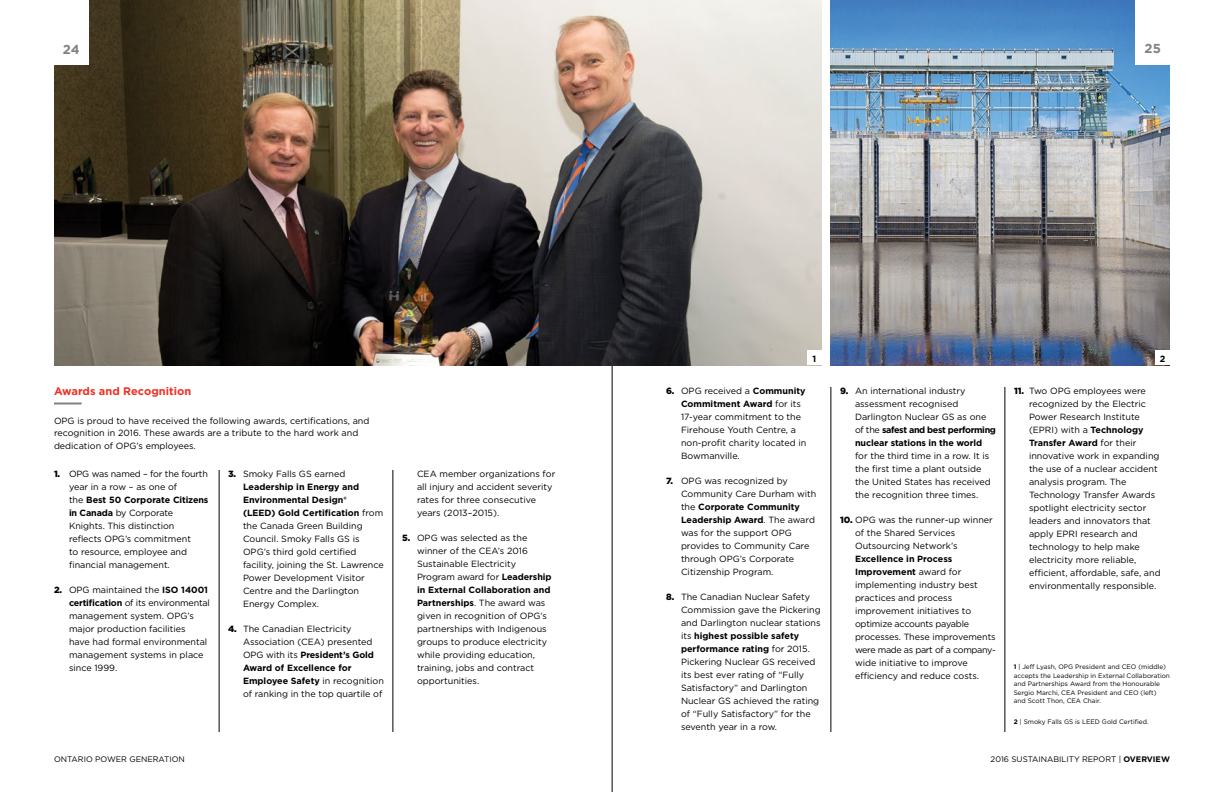
<style>
.page{position:relative;width:1224px;height:792px;background:#fff}
.page>*{position:absolute;margin:0;border:0;box-sizing:border-box;transform-origin:0 0}
.t1{font:700 13px "Gotham";color:#808285}
.t2{font:700 11px "Gotham";letter-spacing:.005em;color:#ee3124}
.t3{font:9px/13px "Gotham";color:#000}
.t4{font:700 9px "Gotham";color:#000}
.t5{font:8px "Gotham";color:#000}
.t6{font:6.5px/8.5px "Gotham";color:#000}
.s1{font-weight:900}
.s2{font-weight:700}
</style>
<div class="page">
<img style="left:831px;top:0;width:339px;height:366px">
<hr style="left:54px;top:402px;width:28px;height:2px;background:#808285">
<hr style="left:612px;top:358px;width:1px;height:434px;background:#000">
<img style="left:54px;top:0;width:768px;height:366px">
<hr style="left:219px;top:470px;width:1px;height:262px;background:#000">
<hr style="left:831px;top:387px;width:1px;height:345px;background:#000">
<hr style="left:393px;top:470px;width:1px;height:262px;background:#000">
<hr style="left:1005px;top:387px;width:1px;height:345px;background:#000">
<div style="left:1136px;top:0;width:34px;height:65px;background:#fff"></div>
<div style="left:54px;top:0;width:34px;height:65px;background:#fff"></div>
<div style="left:807px;top:350px;width:15px;height:16px;background:#fff"></div>
<div style="left:1155px;top:350px;width:15px;height:16px;background:#fff"></div>
<h1 class="t1" style="left:63px;top:40px;width:18px">24</h1>
<h1 class="t1" style="left:1145px;top:40px;width:18px">25</h1>
<p class="t2" style="left:54px;top:383px;width:139px">Awards and Recognition</p>
<p class="t3" style="left:54px;top:414px;width:317px">OPG is proud to have received the following awards, certifications, and recognition in 2016. These awards are a tribute to the hard work and dedication of OPG’s employees.</p>
<p class="t3" style="left:69px;top:467px;width:141px;text-indent:-15px"><span class="s1">1.</span> OPG was named – for the fourth year in a row – as one of<br>the <span class="s2">Best 50 Corporate Citizens in Canada</span> by Corporate<br>Knights. This distinction reflects OPG’s commitment<br>to resource, employee and financial management.</p>
<p class="t3" style="left:69px;top:583px;width:143px;text-indent:-15px"><span class="s1">2.</span> OPG maintained the <span class="s2">ISO 14001 certification</span> of its environmental management system. OPG’s major production facilities<br>have had formal environmental management systems in place since 1999.</p>
<p class="t3" style="left:243px;top:467px;width:142px;text-indent:-15px"><span class="s1">3.</span> Smoky Falls GS earned<br><span class="s2">Leadership in Energy and<br>Environmental Design®<br>(LEED) Gold Certification</span> from the Canada Green Building<br>Council. Smoky Falls GS is<br>OPG’s third gold certified facility, joining the St. Lawrence<br>Power Development Visitor<br>Centre and the Darlington<br>Energy Complex.</p>
<p class="t3" style="left:243px;top:622px;width:142px;text-indent:-15px"><span class="s1">4.</span> The Canadian Electricity<br>Association (CEA) presented<br>OPG with its <span class="s2">President’s Gold<br>Award of Excellence for<br>Employee Safety</span> in recognition of ranking in the top quartile of</p>
<p class="t3" style="left:417px;top:467px;width:140px">CEA member organizations for all injury and accident severity rates for three consecutive years (2013–2015).</p>
<p class="t3" style="left:417px;top:531px;width:136px;text-indent:-15px"><span class="s1">5.</span> OPG was selected as the winner of the CEA’s 2016<br>Sustainable Electricity<br>Program award for <span class="s2">Leadership in External Collaboration and<br>Partnerships</span>. The award was given in recognition of OPG’s partnerships with Indigenous groups to produce electricity while providing education, training, jobs and contract opportunities.</p>
<p class="t4" style="left:813px;top:352px;width:5px">1</p>
<p class="t4" style="left:1160px;top:352px;width:7px">2</p>
<p class="t3" style="left:681px;top:384px;width:127px;text-indent:-15px"><span class="s1">6.</span> OPG received a <span class="s2">Community<br>Commitment Award</span> for its<br>17-year commitment to the<br>Firehouse Youth Centre, a non-profit charity located in<br>Bowmanville.</p>
<p class="t3" style="left:681px;top:474px;width:137px;text-indent:-15px"><span class="s1">7.</span> OPG was recognized by<br>Community Care Durham with the <span class="s2">Corporate Community<br>Leadership Award</span>. The award was for the support OPG provides to Community Care through OPG’s Corporate<br>Citizenship Program.</p>
<p class="t3" style="left:681px;top:590px;width:141px;text-indent:-15px"><span class="s1">8.</span> The Canadian Nuclear Safety<br>Commission gave the Pickering and Darlington nuclear stations its <span class="s2">highest possible safety performance rating</span> for 2015.<br>Pickering Nuclear GS received its best ever rating of “Fully<br>Satisfactory” and Darlington<br>Nuclear GS achieved the rating of “Fully Satisfactory” for the seventh year in a row.</p>
<p class="t3" style="left:855px;top:384px;width:142px;text-indent:-15px"><span class="s1">9.</span> An international industry assessment recognised<br>Darlington Nuclear GS as one of the <span class="s2">safest and best performing nuclear stations in the world</span></p>
<p class="t3" style="left:855px;top:449px;width:137px">for the third time in a row. It is the first time a plant outside the United States has received the recognition three times.</p>
<p class="t3" style="left:855px;top:513px;width:139px;text-indent:-15px"><span class="s1">10.</span> OPG was the runner-up winner of the Shared Services<br>Outsourcing Network’s</p>
<p class="t3" style="left:855px;top:552px;width:142px"><span class="s2">Excellence in Process<br>Improvement</span> award for implementing industry best practices and process improvement initiatives to optimize accounts payable processes. These improvements were made as part of a company&shy;wide initiative to improve efficiency and reduce costs.</p>
<p class="t3" style="left:1029px;top:384px;width:133px;text-indent:-15px"><span class="s1">11.</span> Two OPG employees were recognized by the Electric<br>Power Research Institute (EPRI) with a <span class="s2">Technology<br>Transfer Award</span> for their innovative work in expanding the use of a nuclear accident analysis program. The<br>Technology Transfer Awards spotlight electricity sector leaders and innovators that apply EPRI research and technology to help make electricity more reliable, efficient, affordable, safe, and environmentally responsible.</p>
<p class="t6" style="left:1014px;top:662px;width:158px"><span class="s2">1</span> | Jeff Lyash, OPG President and CEO (middle) accepts the Leadership in External Collaboration and Partnerships Award from the Honourable Sergio Marchi, CEA President and CEO (left) and Scott Thon, CEA Chair.</p>
<p class="t6" style="left:1014px;top:717px;width:136px"><span class="s2">2</span> | Smoky Falls GS is LEED Gold Certified.</p>
<p class="t5" style="left:54px;top:754px;width:132px">ONTARIO POWER GENERATION</p>
<p class="t5" style="left:991px;top:754px;width:181px">2016 SUSTAINABILITY REPORT | <span class="s2">OVERVIEW</span></p>
</div>
